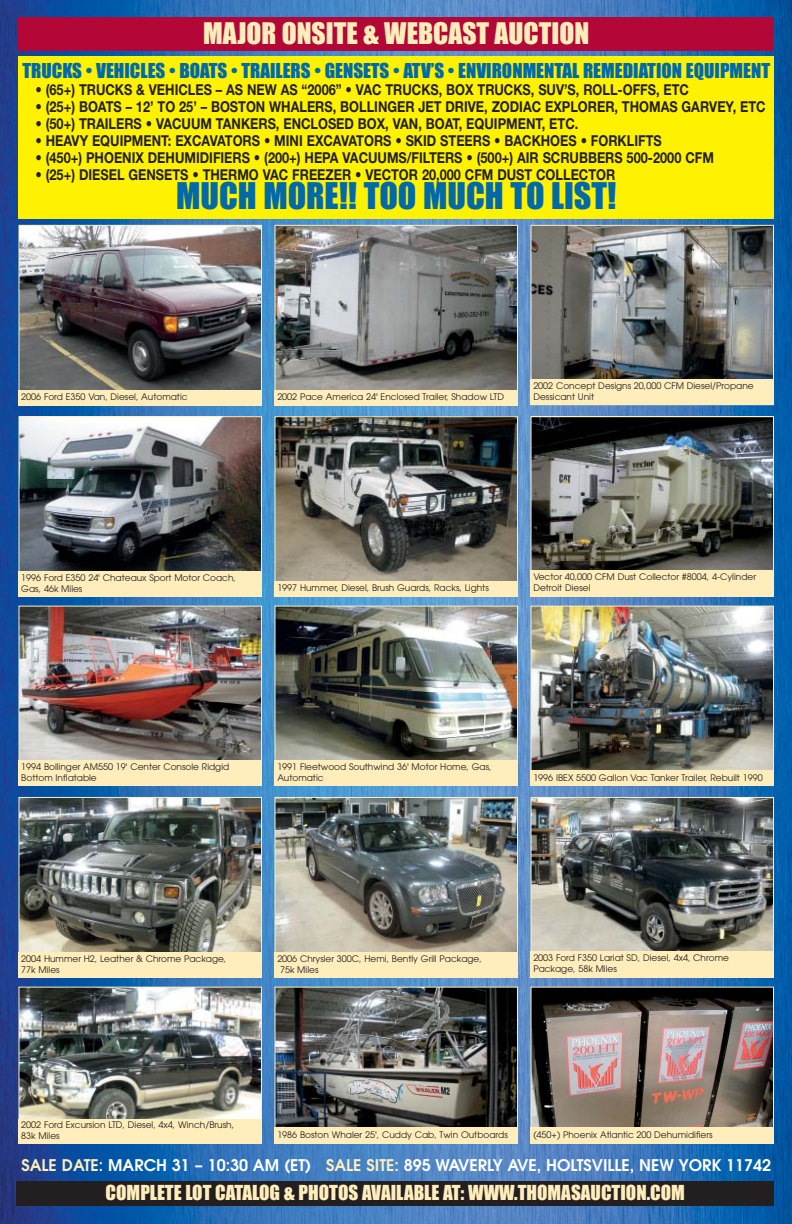
<style>
.page{position:relative;width:792px;height:1224px;background:#fff}
.page>*{position:absolute;margin:0;border:0;box-sizing:border-box;transform-origin:0 0}
.t1{font:34px "Impact";color:#0069aa}
.t2{font:27.5px "Impact";color:#feb}
.t3{font:19.1px "Impact";color:#feb}
.t4{font:19px "Impact";color:#0069aa}
.t5{font:600 16px "Avant Garde";color:#fff}
.t6{font:700 15px "Helvetica Neue";color:#231f20;scale:.85 1}
.t7{font:9px/10.8px "Avant Garde";color:#231f20}
.s1{color:#feb}
</style>
<div class="page">
<img style="left:0;top:0;width:792px;height:1224px">
<div style="left:17px;top:1181px;width:757px;height:25px;background:#231f20"></div>
<img style="left:21px;top:227px;width:239px;height:163px">
<div style="left:19px;top:225px;width:243px;height:180px;border:1px solid #feb"></div>
<div style="left:19px;top:390px;width:243px;height:15px;background:#feb"></div>
<img style="left:277px;top:227px;width:239px;height:163px">
<div style="left:275px;top:225px;width:243px;height:180px;border:1px solid #feb"></div>
<div style="left:275px;top:390px;width:243px;height:15px;background:#feb"></div>
<img style="left:533px;top:227px;width:239px;height:153px">
<div style="left:531px;top:225px;width:243px;height:180px;border:1px solid #feb"></div>
<div style="left:531px;top:380px;width:243px;height:25px;background:#feb"></div>
<img style="left:21px;top:418px;width:239px;height:153px">
<div style="left:19px;top:416px;width:243px;height:181px;border:1px solid #feb"></div>
<div style="left:19px;top:571px;width:243px;height:26px;background:#feb"></div>
<img style="left:277px;top:418px;width:239px;height:163px">
<div style="left:275px;top:416px;width:243px;height:181px;border:1px solid #feb"></div>
<div style="left:275px;top:581px;width:243px;height:16px;background:#feb"></div>
<img style="left:533px;top:418px;width:239px;height:152px">
<div style="left:531px;top:416px;width:243px;height:181px;border:1px solid #feb"></div>
<div style="left:531px;top:570px;width:243px;height:27px;background:#feb"></div>
<img style="left:21px;top:608px;width:239px;height:153px">
<div style="left:19px;top:606px;width:243px;height:180px;border:1px solid #feb"></div>
<div style="left:19px;top:761px;width:243px;height:25px;background:#feb"></div>
<img style="left:277px;top:608px;width:239px;height:153px">
<div style="left:275px;top:606px;width:243px;height:180px;border:1px solid #feb"></div>
<div style="left:275px;top:761px;width:243px;height:25px;background:#feb"></div>
<img style="left:533px;top:608px;width:239px;height:163px">
<div style="left:531px;top:606px;width:243px;height:180px;border:1px solid #feb"></div>
<div style="left:531px;top:771px;width:243px;height:15px;background:#feb"></div>
<img style="left:21px;top:799px;width:239px;height:153px">
<div style="left:19px;top:797px;width:243px;height:180px;border:1px solid #feb"></div>
<div style="left:19px;top:952px;width:243px;height:25px;background:#feb"></div>
<img style="left:277px;top:799px;width:239px;height:153px">
<div style="left:275px;top:797px;width:243px;height:180px;border:1px solid #feb"></div>
<div style="left:275px;top:952px;width:243px;height:25px;background:#feb"></div>
<img style="left:533px;top:799px;width:239px;height:152px">
<div style="left:531px;top:797px;width:243px;height:180px;border:1px solid #feb"></div>
<div style="left:531px;top:951px;width:243px;height:26px;background:#feb"></div>
<img style="left:21px;top:989px;width:239px;height:130px">
<div style="left:19px;top:987px;width:243px;height:153px;border:1px solid #feb"></div>
<div style="left:19px;top:1119px;width:243px;height:25px;background:#feb"></div>
<img style="left:277px;top:989px;width:239px;height:138px">
<div style="left:275px;top:987px;width:243px;height:153px;border:1px solid #feb"></div>
<div style="left:275px;top:1127px;width:243px;height:17px;background:#feb"></div>
<img style="left:533px;top:989px;width:239px;height:138px">
<div style="left:531px;top:987px;width:243px;height:153px;border:1px solid #feb"></div>
<div style="left:531px;top:1127px;width:243px;height:17px;background:#feb"></div>
<div style="left:18px;top:18px;width:756px;height:33px;background:#b30738"></div>
<div style="left:18px;top:56px;width:756px;height:163px;background:#fff200"></div>
<h2 class="t2" style="left:203px;top:24px;width:388px">MAJOR ONSITE &amp; WEBCAST AUCTION</h2>
<h3 class="t4" style="left:22px;top:64px;width:749px">TRUCKS • VEHICLES • BOATS • TRAILERS • GENSETS • ATV’S • ENVIRONMENTAL REMEDIATION EQUIPMENT</h3>
<h3 class="t6" style="left:36px;top:84px;width:770px">• (65+) TRUCKS &amp; VEHICLES – AS NEW AS “2006” • VAC TRUCKS, BOX TRUCKS, SUV’S, ROLL-OFFS, ETC</h3>
<h3 class="t6" style="left:36px;top:101px;width:860px">• (25+) BOATS – 12’ TO 25’ – BOSTON WHALERS, BOLLINGER JET DRIVE, ZODIAC EXPLORER, THOMAS GARVEY, ETC</h3>
<h3 class="t6" style="left:36px;top:118px;width:640px">• (50+) TRAILERS • VACUUM TANKERS, ENCLOSED BOX, VAN, BOAT, EQUIPMENT, ETC.</h3>
<h3 class="t6" style="left:36px;top:135px;width:738px">• HEAVY EQUIPMENT: EXCAVATORS • MINI EXCAVATORS • SKID STEERS • BACKHOES • FORKLIFTS</h3>
<h3 class="t6" style="left:36px;top:152px;width:800px">• (450+) PHOENIX DEHUMIDIFIERS • (200+) HEPA VACUUMS/FILTERS • (500+) AIR SCRUBBERS 500-2000 CFM</h3>
<h3 class="t6" style="left:36px;top:169px;width:684px">• (25+) DIESEL GENSETS • THERMO VAC FREEZER • VECTOR 20,000 CFM DUST COLLECTOR</h3>
<h1 class="t1" style="left:176px;top:185px;width:442px">MUCH MORE!! TOO MUCH TO LIST!</h1>
<p class="t7" style="left:21px;top:392px;width:168px">2006 Ford E350 Van, Diesel, Automatic</p>
<p class="t7" style="left:277px;top:392px;width:228px">2002 Pace America 24' Enclosed Trailer, Shadow LTD</p>
<p class="t7" style="left:533px;top:382px;width:222px">2002 Concept Designs 20,000 CFM Diesel/Propane<br>Dessicant Unit</p>
<p class="t7" style="left:21px;top:573px;width:216px">1996 Ford E350 24' Chateaux Sport Motor Coach,<br>Gas, 46k Miles</p>
<p class="t7" style="left:277px;top:584px;width:213px">1997 Hummer, Diesel, Brush Guards, Racks, Lights</p>
<p class="t7" style="left:533px;top:573px;width:224px">Vector 40,000 CFM Dust Collector #8004, 4-Cylinder<br>Detroit Diesel</p>
<p class="t7" style="left:21px;top:763px;width:210px">1994 Bollinger AM550 19' Center Console Ridgid<br>Bottom Inflatable</p>
<p class="t7" style="left:277px;top:763px;width:216px">1991 Fleetwood Southwind 36' Motor Home, Gas,<br>Automatic</p>
<p class="t7" style="left:533px;top:773px;width:231px">1996 IBEX 5500 Gallon Vac Tanker Trailer, Rebuilt 1990</p>
<p class="t7" style="left:21px;top:954px;width:207px">2004 Hummer H2, Leather &amp; Chrome Package,<br>77k Miles</p>
<p class="t7" style="left:280px;top:954px;width:203px;text-indent:-3px">2006 Chrysler 300C, Hemi, Bently Grill Package,<br>75k Miles</p>
<p class="t7" style="left:533px;top:953px;width:197px">2003 Ford F350 Lariat SD, Diesel, 4x4, Chrome<br>Package, 58k Miles</p>
<p class="t7" style="left:21px;top:1120px;width:214px">2002 Ford Excursion LTD, Diesel, 4x4, Winch/Brush,<br>83k Miles</p>
<p class="t7" style="left:277px;top:1130px;width:232px">1986 Boston Whaler 25', Cuddy Cab, Twin Outboards</p>
<p class="t7" style="left:533px;top:1130px;width:181px">(450+) Phoenix Atlantic 200 Dehumidifiers</p>
<h3 class="t5" style="left:21px;top:1159px;width:751px"><span class="s1">SALE DATE:</span> MARCH 31 – 10:30 AM (ET) <span class="s1">SALE SITE:</span> 895 WAVERLY AVE, HOLTSVILLE, NEW YORK 11742</h3>
<h3 class="t3" style="left:106px;top:1186px;width:581px">COMPLETE LOT CATALOG &amp; PHOTOS AVAILABLE AT: WWW.THOMASAUCTION.COM</h3>
</div>
